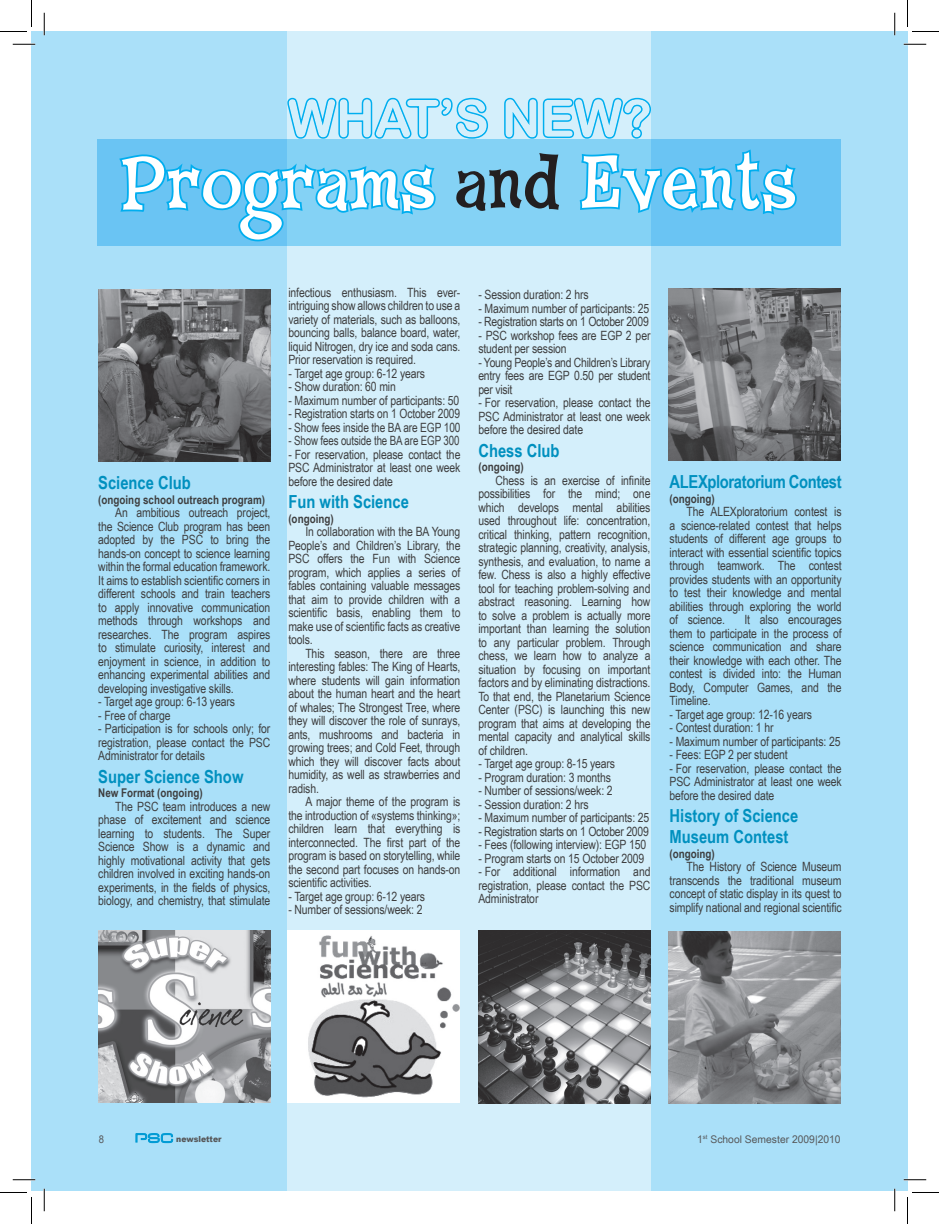
<style>
.page{position:relative;width:939px;height:1224px;background:#fff}
.page>*{position:absolute;margin:0;border:0;box-sizing:border-box;transform-origin:0 0}
.t1{font:76.2px "Fink Roman";color:#fff}
.t2{font:51px "Arial Rounded MT Bold";color:#eaf7fd}
.t3{font:700 18px/21px "Arial Narrow Special G1";color:#0090bf}
.t4{font:700 18px "Arial Narrow Special G1";letter-spacing:-.02em;color:#0090bf}
.t5{font:12.75px/13.5px "Arial Narrow";letter-spacing:-.01em;color:#3e3e3f;text-align:justify}
.t6{font:12.75px "Arial Narrow";letter-spacing:-.01em;color:#3e3e3f;scale:.93 1}
.t7{font:700 12px "Arial Narrow Special G1";color:#3e3e3f}
.t8{font:10.5px "Arial Narrow";color:#57585a;scale:1.2 1}
.t9{font:10.5px "Arial Narrow";color:#57585a;scale:1.1 1}
.t10{font:900 8.4px "Arial";color:#57585a;scale:.92 1}
.t11{font:6.15px "Arial Narrow";color:#57585a;scale:1.2 1}
.s1{color:#231f20}
.s2{font-size:10.5px}
</style>
<div class="page">
<div style="left:651px;top:32px;width:256px;height:1159px;background:#aae0f9"></div>
<div style="left:32px;top:32px;width:255px;height:1159px;background:#aae0f9"></div>
<svg style="left:136px;top:1133px;width:37px;height:10px"></svg>
<div style="left:287px;top:32px;width:364px;height:1159px;background:#d4effb"></div>
<div style="left:97px;top:139px;width:744px;height:107px;background:linear-gradient(to right,#77cbf4,#77cbf4)"></div>
<svg style="left:117px;top:152px;width:321px;height:92px;background:#59c3f2"></svg>
<svg style="left:285px;top:97px;width:205px;height:44px"></svg>
<svg style="left:503px;top:97px;width:296px;height:123px"></svg>
<img style="left:98px;top:289px;width:172px;height:172px">
<img style="left:98px;top:931px;width:172px;height:172px">
<img style="left:287px;top:931px;width:172px;height:172px">
<img style="left:669px;top:288px;width:172px;height:172px">
<img style="left:669px;top:931px;width:172px;height:172px">
<img style="left:478px;top:931px;width:173px;height:172px">
<hr style="left:13px;top:43px;width:22px;height:2px;background:#fff">
<hr style="left:904px;top:43px;width:22px;height:2px;background:#fff">
<hr style="left:43px;top:13px;width:2px;height:22px;background:#fff">
<hr style="left:43px;top:1189px;width:2px;height:22px;background:#fff">
<hr style="left:894px;top:13px;width:2px;height:22px;background:#fff">
<hr style="left:894px;top:1189px;width:2px;height:22px;background:#fff">
<svg style="left:13px;top:44px;width:22px;height:1px"></svg>
<svg style="left:904px;top:44px;width:22px;height:1px"></svg>
<svg style="left:13px;top:1179px;width:22px;height:1px"></svg>
<svg style="left:904px;top:1179px;width:22px;height:1px"></svg>
<svg style="left:44px;top:13px;width:1px;height:22px"></svg>
<svg style="left:44px;top:1189px;width:1px;height:22px"></svg>
<svg style="left:894px;top:13px;width:1px;height:22px"></svg>
<svg style="left:894px;top:1189px;width:1px;height:22px"></svg>
<svg style="left:0;top:0;width:32px;height:32px"></svg>
<svg style="left:0;top:1192px;width:32px;height:32px"></svg>
<svg style="left:907px;top:0;width:32px;height:32px"></svg>
<svg style="left:907px;top:1192px;width:32px;height:32px"></svg>
<h2 class="t2" style="left:288px;top:88px;width:365px">WHAT’S NEW?</h2>
<h1 class="t1" style="left:120px;top:136px;width:678px">Programs <span class="s1">and</span> Events</h1>
<h3 class="t3" style="left:98px;top:472px;width:94px">Science Club</h3>
<p class="t7" style="left:98px;top:491px;width:168px">(ongoing school outreach program)</p>
<p class="t5" style="left:98px;top:505px;width:174px;text-indent:17px">An ambitious outreach project, the Science Club program has been adopted by the PSC to bring the hands-on concept to science learning within the formal education framework.<br>It aims to establish scientific corners in different schools and train teachers to apply innovative communication methods through workshops and researches. The program aspires to stimulate curiosity, interest and enjoyment in science, in addition to enhancing experimental abilities and developing investigative skills.</p>
<p class="t5" style="left:98px;top:694px;width:138px">- Target age group: 6-13 years</p>
<p class="t5" style="left:98px;top:708px;width:74px">- Free of charge</p>
<p class="t5" style="left:98px;top:721px;width:174px">- Participation is for schools only; for registration, please contact the PSC Administrator for details</p>
<h3 class="t3" style="left:98px;top:765px;width:147px">Super Science Show</h3>
<p class="t7" style="left:98px;top:785px;width:106px">New Format (ongoing)</p>
<p class="t5" style="left:98px;top:799px;width:174px;text-indent:17px">The PSC team introduces a new phase of excitement and science learning to students. The Super Science Show is a dynamic and highly motivational activity that gets children involved in exciting hands-on experiments, in the fields of physics, biology, and chemistry, that stimulate</p>
<p class="t5" style="left:288px;top:285px;width:174px">infectious enthusiasm. This ever&shy;intriguing show allows children to use a variety of materials, such as balloons, bouncing balls, balance board, water, liquid Nitrogen, dry ice and soda cans.<br>Prior reservation is required.</p>
<p class="t5" style="left:288px;top:366px;width:138px">- Target age group: 6-12 years</p>
<p class="t5" style="left:288px;top:379px;width:109px">- Show duration: 60 min</p>
<p class="t5" style="left:288px;top:393px;width:173px">- Maximum number of participants: 50</p>
<p class="t5" style="left:288px;top:406px;width:173px">- Registration starts on 1 October 2009</p>
<p class="t5" style="left:288px;top:420px;width:174px">- Show fees inside the BA are EGP 100</p>
<p class="t6" style="left:288px;top:431px;width:186px">- Show fees outside the BA are EGP 300</p>
<p class="t5" style="left:288px;top:447px;width:174px">- For reservation, please contact the PSC Administrator at least one week before the desired date</p>
<h3 class="t3" style="left:288px;top:490px;width:122px">Fun with Science</h3>
<p class="t7" style="left:288px;top:510px;width:47px">(ongoing)</p>
<p class="t5" style="left:288px;top:524px;width:174px;text-indent:17px">In collaboration with the BA Young People’s and Children’s Library, the PSC offers the Fun with Science program, which applies a series of fables containing valuable messages that aim to provide children with a scientific basis, enabling them to make use of scientific facts as creative tools.</p>
<p class="t5" style="left:288px;top:646px;width:174px;text-indent:17px">This season, there are three interesting fables: The King of Hearts, where students will gain information about the human heart and the heart of whales; The Strongest Tree, where they will discover the role of sunrays, ants, mushrooms and bacteria in growing trees; and Cold Feet, through which they will discover facts about humidity, as well as strawberries and radish.</p>
<p class="t5" style="left:288px;top:794px;width:174px;text-indent:17px">A major theme of the program is the introduction of «systems thinking»; children learn that everything is interconnected. The first part of the program is based on storytelling, while the second part focuses on hands-on scientific activities.</p>
<p class="t5" style="left:288px;top:889px;width:138px">- Target age group: 6-12 years</p>
<p class="t5" style="left:288px;top:902px;width:136px">- Number of sessions/week: 2</p>
<p class="t5" style="left:478px;top:288px;width:112px">- Session duration: 2 hrs</p>
<p class="t5" style="left:478px;top:301px;width:173px">- Maximum number of participants: 25</p>
<p class="t5" style="left:478px;top:315px;width:172px">- Registration starts on 1 October 2009</p>
<p class="t5" style="left:478px;top:328px;width:174px">- PSC workshop fees are EGP 2 per student per session</p>
<p class="t5" style="left:478px;top:355px;width:174px">- Young People’s and Children’s Library entry fees are EGP 0.50 per student per visit</p>
<p class="t5" style="left:478px;top:396px;width:174px">- For reservation, please contact the PSC Administrator at least one week before the desired date</p>
<h3 class="t3" style="left:478px;top:439px;width:83px">Chess Club</h3>
<p class="t7" style="left:478px;top:459px;width:47px">(ongoing)</p>
<p class="t5" style="left:478px;top:473px;width:174px;text-indent:17px">Chess is an exercise of infinite possibilities for the mind; one which develops mental abilities used throughout life: concentration, critical thinking, pattern recognition, strategic planning, creativity, analysis, synthesis, and evaluation, to name a few. Chess is also a highly effective tool for teaching problem-solving and abstract reasoning. Learning how to solve a problem is actually more important than learning the solution to any particular problem. Through chess, we learn how to analyze a situation by focusing on important factors and by eliminating distractions.<br>To that end, the Planetarium Science Center (PSC) is launching this new program that aims at developing the mental capacity and analytical skills of children.</p>
<p class="t5" style="left:478px;top:757px;width:138px">- Target age group: 8-15 years</p>
<p class="t5" style="left:478px;top:770px;width:134px">- Program duration: 3 months</p>
<p class="t5" style="left:478px;top:784px;width:136px">- Number of sessions/week: 2</p>
<p class="t5" style="left:478px;top:797px;width:112px">- Session duration: 2 hrs</p>
<p class="t5" style="left:478px;top:811px;width:173px">- Maximum number of participants: 25</p>
<p class="t5" style="left:478px;top:824px;width:172px">- Registration starts on 1 October 2009</p>
<p class="t5" style="left:478px;top:838px;width:169px">- Fees (following interview): EGP 150</p>
<p class="t5" style="left:478px;top:851px;width:167px">- Program starts on 15 October 2009</p>
<p class="t5" style="left:478px;top:865px;width:174px">- For additional information and registration, please contact the PSC Administrator</p>
<h3 class="t4" style="left:670px;top:470px;width:174px">ALEXploratorium Contest</h3>
<p class="t7" style="left:670px;top:491px;width:47px">(ongoing)</p>
<p class="t5" style="left:670px;top:504px;width:174px;text-indent:17px">The ALEXploratorium contest is a science-related contest that helps students of different age groups to interact with essential scientific topics through teamwork. The contest provides students with an opportunity to test their knowledge and mental abilities through exploring the world of science.</p>
<p class="t5" style="left:670px;top:612px;width:174px;text-indent:75px">It also encourages them to participate in the process of science communication and share their knowledge with each other. The contest is divided into: the Human Body, Computer Games, and the Timeline.</p>
<p class="t5" style="left:670px;top:707px;width:144px">- Target age group: 12-16 years</p>
<p class="t5" style="left:670px;top:720px;width:106px">- Contest duration: 1 hr</p>
<p class="t5" style="left:670px;top:734px;width:173px">- Maximum number of participants: 25</p>
<p class="t5" style="left:670px;top:747px;width:120px">- Fees: EGP 2 per student</p>
<p class="t5" style="left:670px;top:761px;width:174px">- For reservation, please contact the PSC Administrator at least one week before the desired date</p>
<h3 class="t3" style="left:670px;top:804px;width:130px">History of Science<br>Museum Contest</h3>
<p class="t7" style="left:670px;top:845px;width:47px">(ongoing)</p>
<p class="t5" style="left:670px;top:859px;width:174px;text-indent:17px">The History of Science Museum transcends the traditional museum concept of static display in its quest to simplify national and regional scientific</p>
<p class="t11" style="left:697px;top:1132px;width:10px"><span class="s2">1</span>st</p>
<p class="t9" style="left:99px;top:1131px;width:6px">8</p>
<p class="t10" style="left:176px;top:1133px;width:51px">newsletter</p>
<p class="t8" style="left:710px;top:1131px;width:110px">School Semester 2009|2010</p>
</div>
